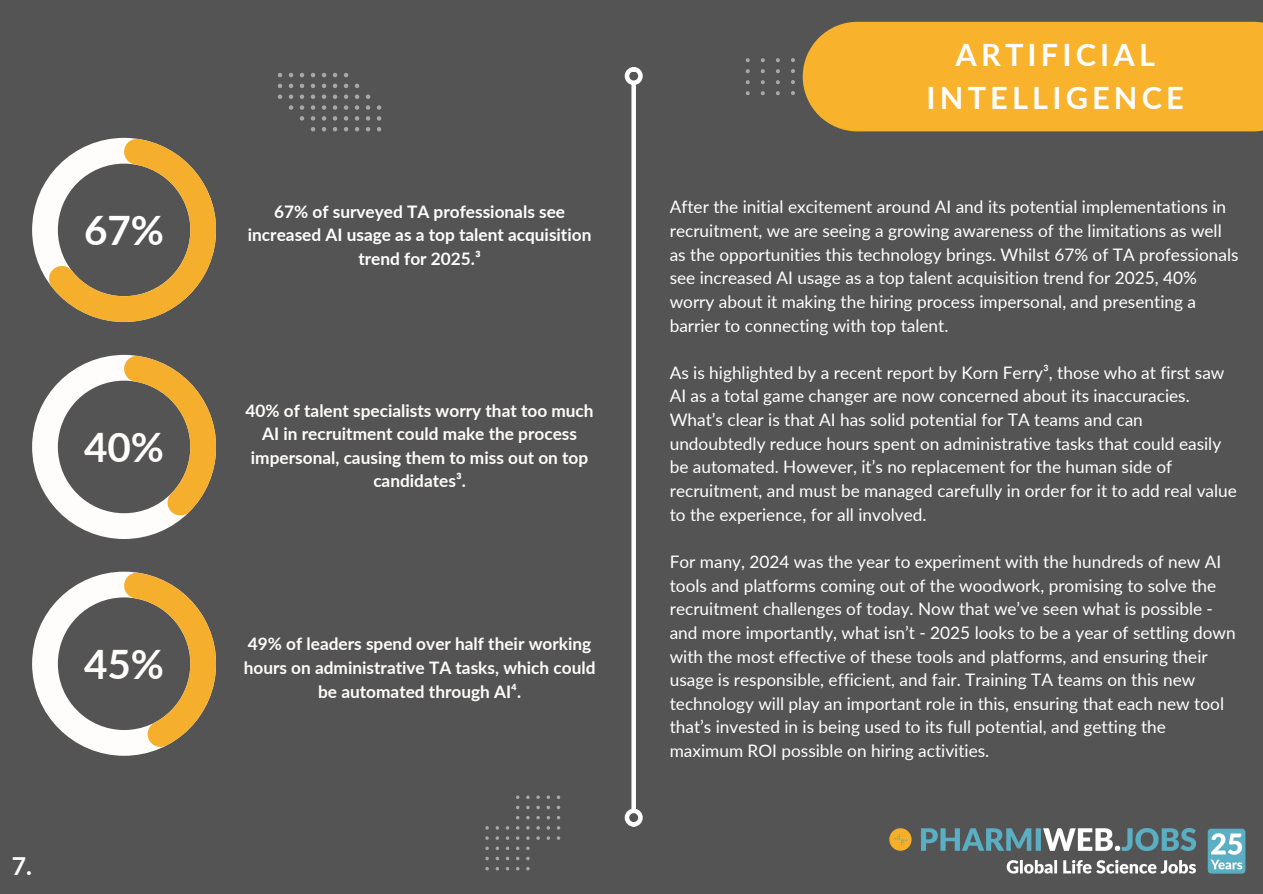
<style>
.page{position:relative;width:1263px;height:894px;background:#fff}
.page>*{position:absolute;margin:0;border:0;box-sizing:border-box;transform-origin:0 0}
.t1{font:700 40.5px "Lato";color:#fefdfb}
.t2{font:700 40.5px "Lato";color:#fff}
.t3{font:700 30.75px/42.8px "Lato";letter-spacing:.135em;color:#fff;text-align:center}
.t4{font:700 24.75px "Lato";color:#fff}
.t5{font:17.25px/23.7px "Lato";color:#fff}
.t6{font:700 17.25px/23.7px "Lato";color:#fefdfb;text-align:center}
.t7{font:700 17.25px/23.7px "Lato";color:#fff;text-align:center}
</style>
<div class="page">
<div style="left:0;top:0;width:1263px;height:893px;background:#545454"></div>
<div style="left:631px;top:84px;width:5px;height:725px;background:#fff"></div>
<div style="left:625px;top:67px;width:18px;height:18px;border:4px solid #fff;border-radius:50%"></div>
<div style="left:625px;top:808px;width:18px;height:18px;border:4px solid #fff;border-radius:50%"></div>
<svg style="left:791px;top:58px;width:4px;height:4px"></svg>
<svg style="left:791px;top:69px;width:4px;height:4px"></svg>
<svg style="left:791px;top:80px;width:4px;height:4px"></svg>
<svg style="left:791px;top:91px;width:4px;height:4px"></svg>
<svg style="left:776px;top:58px;width:4px;height:4px"></svg>
<svg style="left:776px;top:69px;width:4px;height:4px"></svg>
<svg style="left:776px;top:80px;width:4px;height:4px"></svg>
<svg style="left:776px;top:91px;width:4px;height:4px"></svg>
<svg style="left:761px;top:58px;width:4px;height:4px"></svg>
<svg style="left:761px;top:69px;width:4px;height:4px"></svg>
<svg style="left:761px;top:80px;width:4px;height:4px"></svg>
<svg style="left:761px;top:91px;width:4px;height:4px"></svg>
<svg style="left:746px;top:58px;width:4px;height:4px"></svg>
<svg style="left:746px;top:69px;width:4px;height:4px"></svg>
<svg style="left:746px;top:80px;width:4px;height:4px"></svg>
<svg style="left:746px;top:91px;width:4px;height:4px"></svg>
<div style="left:803px;top:22px;width:460px;height:109px;background:#f8b22b"></div>
<img style="left:890px;top:828px;width:355px;height:46px">
<svg style="left:536px;top:805px;width:4px;height:4px"></svg>
<svg style="left:536px;top:816px;width:4px;height:3px"></svg>
<svg style="left:526px;top:805px;width:4px;height:4px"></svg>
<svg style="left:526px;top:816px;width:4px;height:3px"></svg>
<svg style="left:526px;top:856px;width:4px;height:4px"></svg>
<svg style="left:526px;top:867px;width:4px;height:3px"></svg>
<svg style="left:485px;top:856px;width:4px;height:4px"></svg>
<svg style="left:485px;top:867px;width:4px;height:3px"></svg>
<svg style="left:32px;top:138px;width:184px;height:184px"></svg>
<svg style="left:32px;top:355px;width:184px;height:184px"></svg>
<svg style="left:32px;top:571px;width:184px;height:184px"></svg>
<svg style="left:344px;top:73px;width:4px;height:4px"></svg>
<svg style="left:333px;top:73px;width:4px;height:4px"></svg>
<svg style="left:322px;top:73px;width:4px;height:4px"></svg>
<svg style="left:311px;top:73px;width:4px;height:4px"></svg>
<svg style="left:300px;top:73px;width:4px;height:4px"></svg>
<svg style="left:289px;top:73px;width:4px;height:4px"></svg>
<svg style="left:278px;top:73px;width:4px;height:4px"></svg>
<svg style="left:355px;top:84px;width:4px;height:4px"></svg>
<svg style="left:344px;top:84px;width:4px;height:4px"></svg>
<svg style="left:333px;top:84px;width:4px;height:4px"></svg>
<svg style="left:322px;top:84px;width:4px;height:4px"></svg>
<svg style="left:311px;top:84px;width:4px;height:4px"></svg>
<svg style="left:300px;top:84px;width:4px;height:4px"></svg>
<svg style="left:289px;top:84px;width:4px;height:4px"></svg>
<svg style="left:278px;top:84px;width:4px;height:4px"></svg>
<svg style="left:366px;top:94px;width:4px;height:5px"></svg>
<svg style="left:355px;top:94px;width:4px;height:5px"></svg>
<svg style="left:344px;top:94px;width:4px;height:5px"></svg>
<svg style="left:333px;top:94px;width:4px;height:5px"></svg>
<svg style="left:322px;top:94px;width:4px;height:5px"></svg>
<svg style="left:311px;top:94px;width:4px;height:5px"></svg>
<svg style="left:300px;top:94px;width:4px;height:5px"></svg>
<svg style="left:289px;top:94px;width:4px;height:5px"></svg>
<svg style="left:278px;top:94px;width:4px;height:5px"></svg>
<svg style="left:377px;top:105px;width:4px;height:5px"></svg>
<svg style="left:366px;top:105px;width:4px;height:5px"></svg>
<svg style="left:355px;top:105px;width:4px;height:5px"></svg>
<svg style="left:344px;top:105px;width:4px;height:5px"></svg>
<svg style="left:333px;top:105px;width:4px;height:5px"></svg>
<svg style="left:322px;top:105px;width:4px;height:5px"></svg>
<svg style="left:311px;top:105px;width:4px;height:5px"></svg>
<svg style="left:300px;top:105px;width:4px;height:5px"></svg>
<svg style="left:289px;top:105px;width:4px;height:5px"></svg>
<svg style="left:377px;top:116px;width:4px;height:5px"></svg>
<svg style="left:366px;top:116px;width:4px;height:5px"></svg>
<svg style="left:355px;top:116px;width:4px;height:5px"></svg>
<svg style="left:344px;top:116px;width:4px;height:5px"></svg>
<svg style="left:333px;top:116px;width:4px;height:5px"></svg>
<svg style="left:322px;top:116px;width:4px;height:5px"></svg>
<svg style="left:311px;top:116px;width:4px;height:5px"></svg>
<svg style="left:300px;top:116px;width:4px;height:5px"></svg>
<svg style="left:377px;top:127px;width:4px;height:4px"></svg>
<svg style="left:366px;top:127px;width:4px;height:4px"></svg>
<svg style="left:355px;top:127px;width:4px;height:4px"></svg>
<svg style="left:344px;top:127px;width:4px;height:4px"></svg>
<svg style="left:333px;top:127px;width:4px;height:4px"></svg>
<svg style="left:322px;top:127px;width:4px;height:4px"></svg>
<svg style="left:311px;top:127px;width:4px;height:4px"></svg>
<p class="t2" style="left:84px;top:205px;width:82px">67%</p>
<h1 class="t7" style="left:248px;top:199px;width:345px">67% of surveyed TA professionals see increased AI usage as a top talent acquisition trend for 2025.³</h1>
<h1 class="t1" style="left:84px;top:422px;width:82px">40%</h1>
<p class="t1" style="left:84px;top:639px;width:82px">45%</p>
<p class="t6" style="left:246px;top:398px;width:350px">40% of talent specialists worry that too much AI in recruitment could make the process impersonal, causing them to miss out on top candidates³.</p>
<h3 class="t6" style="left:244px;top:631px;width:353px">49% of leaders spend over half their working hours on administrative TA tasks, which could be automated through AI⁴.</h3>
<h1 class="t4" style="left:12px;top:850px;width:22px">7.</h1>
<p class="t3" style="left:927px;top:33px;width:259px">ARTIFICIAL<br>INTELLIGENCE</p>
<h4 class="t5" style="left:670px;top:195px;width:570px">After the initial excitement around AI and its potential implementations in recruitment, we are seeing a growing awareness of the limitations as well as the opportunities this technology brings. Whilst 67% of TA professionals see increased AI usage as a top talent acquisition trend for 2025, 40% worry about it making the hiring process impersonal, and presenting a barrier to connecting with top talent.</h4>
<h4 class="t5" style="left:670px;top:360px;width:569px">As is highlighted by a recent report by Korn Ferry³, those who at first saw AI as a total game changer are now concerned about its inaccuracies.<br>What’s clear is that AI has solid potential for TA teams and can undoubtedly reduce hours spent on administrative tasks that could easily be automated. However, it’s no replacement for the human side of recruitment, and must be managed carefully in order for it to add real value to the experience, for all involved.</h4>
<h4 class="t5" style="left:670px;top:549px;width:568px">For many, 2024 was the year to experiment with the hundreds of new AI tools and platforms coming out of the woodwork, promising to solve the recruitment challenges of today. Now that we’ve seen what is possible - and more importantly, what isn’t - 2025 looks to be a year of settling down with the most effective of these tools and platforms, and ensuring their usage is responsible, efficient, and fair. Training TA teams on this new technology will play an important role in this, ensuring that each new tool that’s invested in is being used to its full potential, and getting the maximum ROI possible on hiring activities.</h4>
</div>
